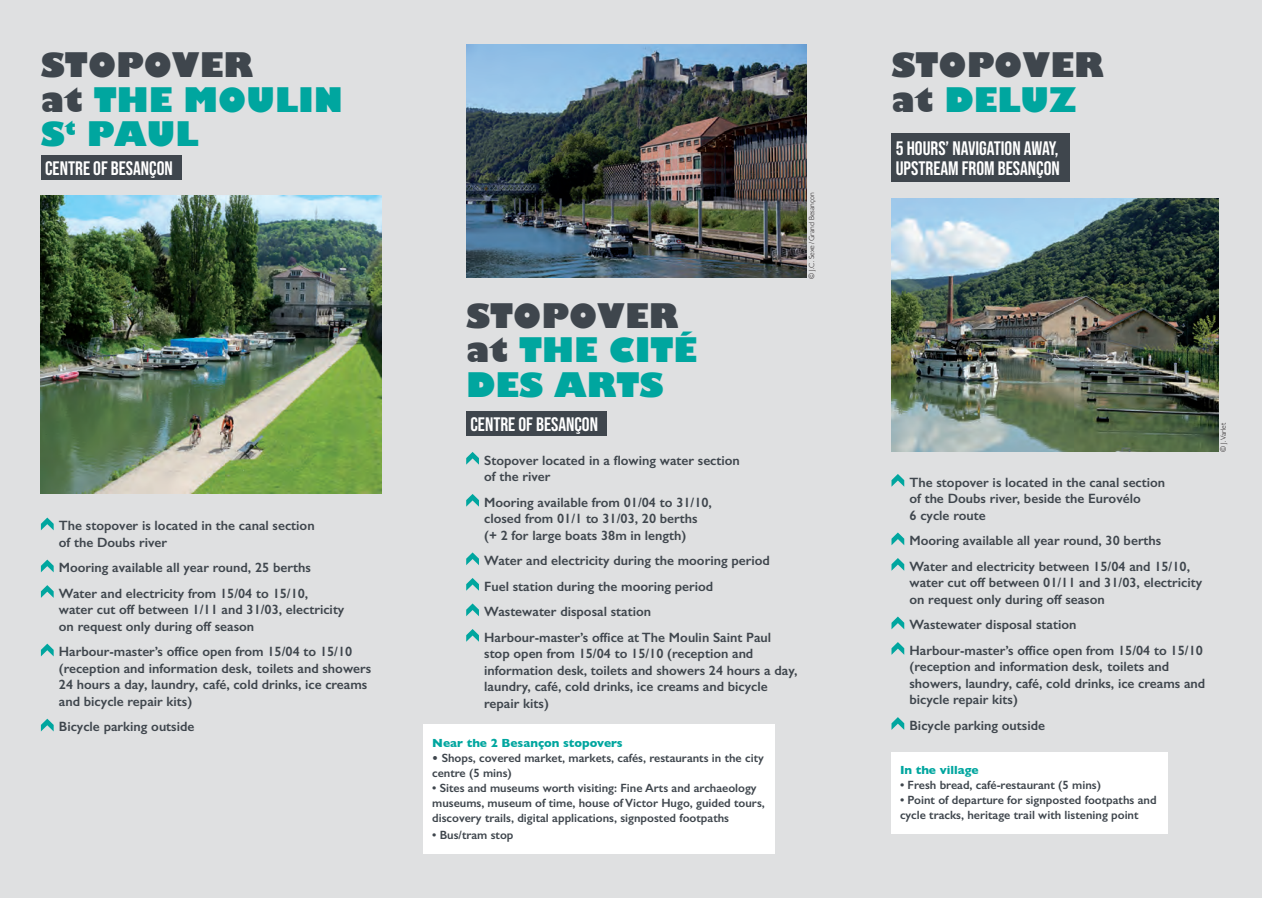
<style>
.page{position:relative;width:1262px;height:898px;background:#fff}
.page>*{position:absolute;margin:0;border:0;box-sizing:border-box;transform-origin:0 0}
.t1{font:800 33px/34.7px "Gill Sans";color:#00a69f}
.t2{font:800 33px/34.8px "Gill Sans";color:#3f464d}
.t3{font:19.5px/19.5px "Bebas Neue";color:#fff}
.t4{font:600 13.5px/16.5px "Gill Sans";color:#3f464d}
.t5{font:600 12px/15px "Gill Sans";color:#3f464d}
.t6{font:700 12px "Gill Sans";color:#00a69f}
.t7{font:300 7.5px "Gill Sans";color:#231f20}
.s1{color:#3f464d}
.s2{font-weight:700}
.s3{color:#00a69f}
</style>
<div class="page">
<div style="left:0;top:0;width:1262px;height:897px;background:#dfe0e1"></div>
<svg style="left:41px;top:517px;width:13px;height:13px"></svg>
<svg style="left:41px;top:559px;width:13px;height:13px"></svg>
<svg style="left:41px;top:585px;width:13px;height:13px"></svg>
<svg style="left:41px;top:643px;width:13px;height:13px"></svg>
<svg style="left:41px;top:718px;width:13px;height:13px"></svg>
<svg style="left:466px;top:452px;width:13px;height:12px"></svg>
<svg style="left:466px;top:494px;width:13px;height:12px"></svg>
<svg style="left:466px;top:552px;width:13px;height:13px"></svg>
<svg style="left:466px;top:578px;width:13px;height:12px"></svg>
<svg style="left:466px;top:603px;width:13px;height:13px"></svg>
<svg style="left:466px;top:629px;width:13px;height:12px"></svg>
<svg style="left:891px;top:474px;width:13px;height:12px"></svg>
<svg style="left:891px;top:532px;width:13px;height:13px"></svg>
<svg style="left:891px;top:558px;width:13px;height:12px"></svg>
<svg style="left:891px;top:616px;width:13px;height:13px"></svg>
<svg style="left:891px;top:642px;width:13px;height:12px"></svg>
<svg style="left:891px;top:717px;width:13px;height:12px"></svg>
<img style="left:41px;top:195px;width:340px;height:298px">
<img style="left:466px;top:44px;width:340px;height:234px">
<img style="left:891px;top:199px;width:328px;height:253px">
<div style="left:424px;top:723px;width:351px;height:130px;background:#fff"></div>
<div style="left:891px;top:751px;width:277px;height:82px;background:#fff"></div>
<div style="left:41px;top:156px;width:140px;height:24px;background:#3f464d"></div>
<div style="left:466px;top:411px;width:140px;height:24px;background:#3f464d"></div>
<div style="left:891px;top:133px;width:179px;height:48px;background:#3f464d"></div>
<h1 class="t1" style="left:41px;top:47px;width:304px"><span class="s1">STOPOVER<br>at</span> THE MOULIN<br>S<sup>t</sup> PAUL</h1>
<h2 class="t3" style="left:45px;top:158px;width:129px">CENTRE OF BESANÇON</h2>
<p class="t4" style="left:59px;top:517px;width:257px">The stopover is located in the canal section of the Doubs river</p>
<p class="t4" style="left:59px;top:555px;width:253px;line-height:25.5px">Mooring available all year round, 25 berths<br>Water and electricity from 15/04 to 15/10,</p>
<p class="t4" style="left:59px;top:601px;width:287px">water cut off between 1/11 and 31/03, electricity on request only during off season</p>
<p class="t4" style="left:59px;top:643px;width:314px">Harbour-master’s office open from 15/04 to 15/10 (reception and information desk, toilets and showers 24 hours a day, laundry, café, cold drinks, ice creams and bicycle repair kits)</p>
<p class="t4" style="left:59px;top:718px;width:137px">Bicycle parking outside</p>
<h1 class="t1" style="left:466px;top:298px;width:232px"><span class="s1">STOPOVER at</span> THE CITÉ<br>DES ARTS</h1>
<h2 class="t3" style="left:470px;top:414px;width:129px">CENTRE OF BESANÇON</h2>
<p class="t4" style="left:484px;top:451px;width:257px">Stopover located in a flowing water section of the river</p>
<p class="t4" style="left:484px;top:493px;width:229px">Mooring available from 01/04 to 31/10, closed from 01/1 to 31/03, 20 berths (+ 2 for large boats 38m in length)</p>
<p class="t4" style="left:484px;top:547px;width:288px;line-height:25.5px">Water and electricity during the mooring period Fuel station during the mooring period Wastewater disposal station<br>Harbour-master’s office at The Moulin Saint Paul</p>
<p class="t4" style="left:484px;top:645px;width:315px">stop open from 15/04 to 15/10 (reception and information desk, toilets and showers 24 hours a day, laundry, café, cold drinks, ice creams and bicycle repair kits)</p>
<p class="t6" style="left:432px;top:733px;width:192px">Near the 2 Besançon stopovers</p>
<p class="t5" style="left:432px;top:750px;width:333px"><span class="s2">•</span> Shops, covered market, markets, cafés, restaurants in the city centre (5 mins)</p>
<p class="t5" style="left:432px;top:780px;width:334px">• Sites and museums worth visiting: Fine Arts and archaeology museums, museum of time, house of Victor Hugo, guided tours, discovery trails, digital applications, signposted footpaths</p>
<p class="t5" style="left:432px;top:827px;width:83px">• Bus/tram stop</p>
<p class="t7" style="left:806px;top:279px;width:88px;rotate:-90deg">© J.C. Sexe /Grand Besançon</p>
<h1 class="t2" style="left:891px;top:47px;width:214px">STOPOVER at <span class="s3">DELUZ</span></h1>
<h2 class="t3" style="left:896px;top:138px;width:166px">5 HOURS’ NAVIGATION AWAY,<br>UPSTREAM FROM BESANÇON</h2>
<p class="t4" style="left:909px;top:473px;width:257px">The stopover is located in the canal section of the Doubs river, beside the Eurovélo<br>6 cycle route</p>
<p class="t4" style="left:909px;top:527px;width:282px;line-height:25.5px">Mooring available all year round, 30 berths<br>Water and electricity between 15/04 and 15/10,</p>
<p class="t4" style="left:909px;top:574px;width:294px">water cut off between 01/11 and 31/03, electricity on request only during off season</p>
<p class="t4" style="left:909px;top:611px;width:295px;line-height:25.5px">Wastewater disposal station<br>Harbour-master’s office open from 15/04 to 15/10</p>
<p class="t4" style="left:909px;top:658px;width:297px">(reception and information desk, toilets and showers, laundry, café, cold drinks, ice creams and bicycle repair kits)</p>
<p class="t4" style="left:909px;top:716px;width:137px">Bicycle parking outside</p>
<p class="t6" style="left:900px;top:760px;width:80px">In the village</p>
<p class="t5" style="left:900px;top:777px;width:202px">• Fresh bread, café-restaurant (5 mins)</p>
<p class="t5" style="left:900px;top:792px;width:258px">• Point of departure for signposted footpaths and cycle tracks, heritage trail with listening point</p>
<p class="t7" style="left:1217px;top:452px;width:30px;rotate:-90deg">© J.Varlet</p>
</div>
